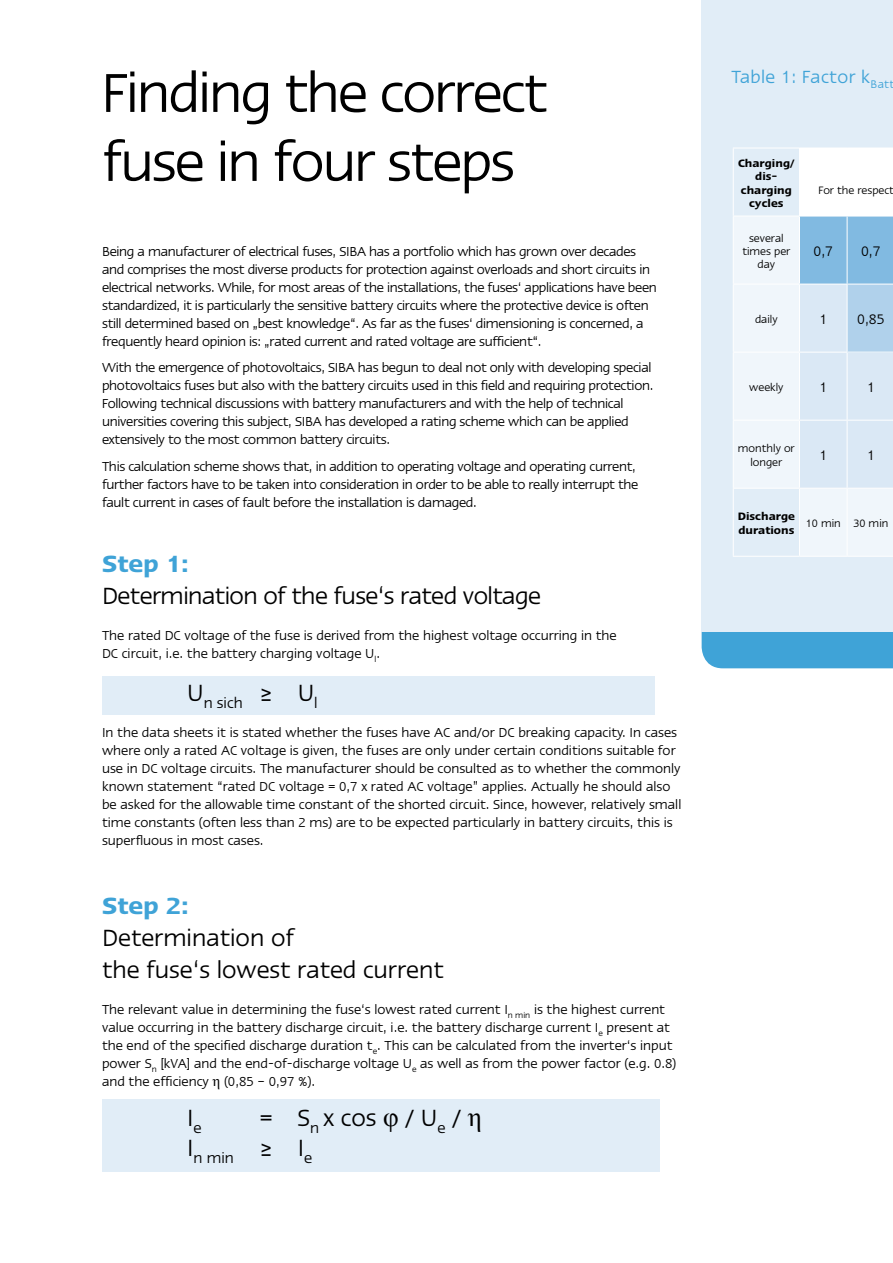
<style>
.page{position:relative;width:893px;height:1263px;background:#fff}
.page>*{position:absolute;margin:0;border:0;box-sizing:border-box;transform-origin:0 0}
.t1{font:63px/69px "Linotype Ergo";letter-spacing:-.03em;color:#000}
.t2{font:27px/32.4px "Linotype Ergo";color:#000}
.t3{font:27px "Linotype Ergo";letter-spacing:-.02em;color:#000}
.t4{font:600 27px "Linotype Ergo";color:#3fa3d7}
.t5{font:20.25px "Linotype Ergo";letter-spacing:.02em;color:#3fa3d7}
.t6{font:16.95px "Linotype Ergo";color:#000}
.t7{font:15.9px "Linotype Ergo";color:#000}
.t8{font:15px/18px "Linotype Ergo";letter-spacing:-.02em;color:#000}
.t9{font:15px/18px "Linotype Ergo";color:#000}
.t10{font:12.45px/13.2px "Linotype Ergo";color:#000;text-align:center}
.t11{font:600 12.45px/13.2px "Linotype Ergo";color:#000;text-align:center}
.s1{font-family:"Times New Roman"}
</style>
<div class="page">
<div style="left:102px;top:676px;width:553px;height:38px;background:#e1edf7"></div>
<div style="left:102px;top:1099px;width:557px;height:72px;background:#e1edf7"></div>
<div style="left:702px;top:631px;width:191px;height:37px;background:#3fa3d7"></div>
<div style="left:702px;top:0;width:191px;height:631px;background:#e1edf7"></div>
<svg style="left:734px;top:149px;width:159px;height:407px"></svg>
<div style="left:847px;top:284px;width:46px;height:68px;background:#b0d1eb"></div>
<hr style="left:733px;top:148px;width:66px;height:1px;background:#fff">
<hr style="left:733px;top:148px;width:1px;height:68px;background:#fff">
<hr style="left:799px;top:148px;width:48px;height:1px;background:#fff">
<hr style="left:799px;top:148px;width:1px;height:68px;background:#fff">
<hr style="left:847px;top:148px;width:46px;height:1px;background:#fff">
<hr style="left:733px;top:216px;width:66px;height:1px;background:#fff">
<hr style="left:733px;top:216px;width:1px;height:68px;background:#fff">
<hr style="left:799px;top:216px;width:48px;height:1px;background:#fff">
<hr style="left:799px;top:216px;width:1px;height:68px;background:#fff">
<hr style="left:847px;top:216px;width:46px;height:1px;background:#fff">
<hr style="left:847px;top:216px;width:1px;height:68px;background:#fff">
<hr style="left:733px;top:284px;width:66px;height:1px;background:#fff">
<hr style="left:733px;top:284px;width:1px;height:68px;background:#fff">
<hr style="left:799px;top:284px;width:48px;height:1px;background:#fff">
<hr style="left:799px;top:284px;width:1px;height:68px;background:#fff">
<hr style="left:847px;top:284px;width:46px;height:1px;background:#fff">
<hr style="left:847px;top:284px;width:1px;height:68px;background:#fff">
<hr style="left:733px;top:352px;width:66px;height:1px;background:#fff">
<hr style="left:733px;top:353px;width:1px;height:67px;background:#fff">
<hr style="left:799px;top:352px;width:48px;height:1px;background:#fff">
<hr style="left:799px;top:353px;width:1px;height:67px;background:#fff">
<hr style="left:847px;top:352px;width:46px;height:1px;background:#fff">
<hr style="left:847px;top:353px;width:1px;height:67px;background:#fff">
<hr style="left:733px;top:420px;width:66px;height:1px;background:#fff">
<hr style="left:733px;top:421px;width:1px;height:67px;background:#fff">
<hr style="left:799px;top:420px;width:48px;height:1px;background:#fff">
<hr style="left:799px;top:421px;width:1px;height:67px;background:#fff">
<hr style="left:847px;top:420px;width:46px;height:1px;background:#fff">
<hr style="left:847px;top:421px;width:1px;height:67px;background:#fff">
<hr style="left:733px;top:488px;width:66px;height:1px;background:#fff">
<hr style="left:733px;top:489px;width:1px;height:67px;background:#fff">
<hr style="left:799px;top:488px;width:48px;height:1px;background:#fff">
<hr style="left:799px;top:489px;width:1px;height:67px;background:#fff">
<hr style="left:847px;top:488px;width:46px;height:1px;background:#fff">
<hr style="left:847px;top:489px;width:1px;height:67px;background:#fff">
<hr style="left:733px;top:556px;width:66px;height:1px;background:#fff">
<hr style="left:799px;top:556px;width:48px;height:1px;background:#fff">
<hr style="left:847px;top:556px;width:46px;height:1px;background:#fff">
<h1 class="t1" style="left:102px;top:57px;width:447px">Finding the correct fuse in four steps</h1>
<p class="t8" style="left:102px;top:242px;width:556px">Being a manufacturer of electrical fuses, SIBA has a portfolio which has grown over decades and comprises the most diverse products for protection against overloads and short circuits in electrical networks. While, for most areas of the installations, the fuses‘ applications have been standardized, it is particularly the sensitive battery circuits where the protective device is often still determined based on „best knowledge“. As far as the fuses‘ dimensioning is concerned, a frequently heard opinion is: „rated current and rated voltage are sufficient“.</p>
<p class="t8" style="left:102px;top:358px;width:553px">With the emergence of photovoltaics, SIBA has begun to deal not only with developing special photovoltaics fuses but also with the battery circuits used in this field and requiring protection.<br>Following technical discussions with battery manufacturers and with the help of technical universities covering this subject, SIBA has developed a rating scheme which can be applied extensively to the most common battery circuits.</p>
<p class="t8" style="left:102px;top:457px;width:538px">This calculation scheme shows that, in addition to operating voltage and operating current, further factors have to be taken into consideration in order to be able to really interrupt the fault current in cases of fault before the installation is damaged.</p>
<h2 class="t4" style="left:102px;top:549px;width:88px">Step 1:</h2>
<h2 class="t3" style="left:102px;top:582px;width:440px">Determination of the fuse‘s rated voltage</h2>
<p class="t9" style="left:102px;top:627px;width:516px">The rated DC voltage of the fuse is derived from the highest voltage occurring in the<br>DC circuit, i.e. the battery charging voltage U<sub>l</sub>.</p>
<p class="t6" style="left:187px;top:694px;width:132px"><sup>U</sup>n sich <sup>≥</sup> <sup>U</sup>l</p>
<p class="t9" style="left:102px;top:723px;width:581px">In the data sheets it is stated whether the fuses have AC and/or DC breaking capacity. In cases where only a rated AC voltage is given, the fuses are only under certain conditions suitable for use in DC voltage circuits. The manufacturer should be consulted as to whether the commonly known statement “rated DC voltage = 0,7 x rated AC voltage” applies. Actually he should also be asked for the allowable time constant of the shorted circuit. Since, however, relatively small time constants (often less than 2 ms) are to be expected particularly in battery circuits, this is superfluous in most cases.</p>
<h2 class="t4" style="left:102px;top:891px;width:88px">Step 2:</h2>
<h2 class="t2" style="left:102px;top:921px;width:343px">Determination of<br>the fuse‘s lowest rated current</h2>
<p class="t9" style="left:102px;top:1001px;width:576px">The relevant value in determining the fuse‘s lowest rated current I<sub>n</sub> <sub>min</sub> is the highest current value occurring in the battery discharge circuit, i.e. the battery discharge current I<sub>e</sub> present at the end of the specified discharge duration t<sub>e</sub>. This can be calculated from the inverter‘s input power S<sub>n</sub> [kVA] and the end-of-discharge voltage U<sub>e</sub> as well as from the power factor (e.g. 0.8) and the efficiency <span class="s1">η</span> (0,85 – 0,97 %).</p>
<h2 class="t2" style="left:187px;top:1102px;width:16px">I<sub>e</sub></h2>
<h2 class="t2" style="left:259px;top:1102px;width:224px">= S<sub>n</sub> x cos <span class="s1">φ</span> / U<sub>e</sub> / <span class="s1">η</span></h2>
<p class="t6" style="left:187px;top:1149px;width:127px"><sup>I</sup>n min <sup>≥</sup> <sup>I</sup>e</p>
<h3 class="t5" style="left:731px;top:66px;width:164px">Table 1: Factor k<sub>Batt</sub></h3>
<p class="t11" style="left:738px;top:156px;width:58px">Charging/ dis&shy;charging cycles</p>
<p class="t10" style="left:742px;top:231px;width:50px">several times per day</p>
<p class="t10" style="left:818px;top:183px;width:77px">For the respect</p>
<p class="t7" style="left:813px;top:243px;width:21px">0,7</p>
<p class="t7" style="left:861px;top:243px;width:21px">0,7</p>
<p class="t10" style="left:755px;top:312px;width:24px">daily</p>
<p class="t7" style="left:819px;top:311px;width:9px">1</p>
<p class="t7" style="left:857px;top:311px;width:29px">0,85</p>
<p class="t10" style="left:749px;top:380px;width:36px">weekly</p>
<p class="t7" style="left:819px;top:379px;width:9px">1</p>
<p class="t7" style="left:867px;top:379px;width:9px">1</p>
<p class="t10" style="left:738px;top:442px;width:58px">monthly or longer</p>
<p class="t7" style="left:819px;top:447px;width:9px">1</p>
<p class="t7" style="left:867px;top:447px;width:9px">1</p>
<p class="t11" style="left:738px;top:510px;width:59px;text-align:left">Discharge durations</p>
<p class="t10" style="left:806px;top:516px;width:84px">10 min 30 min</p>
</div>
